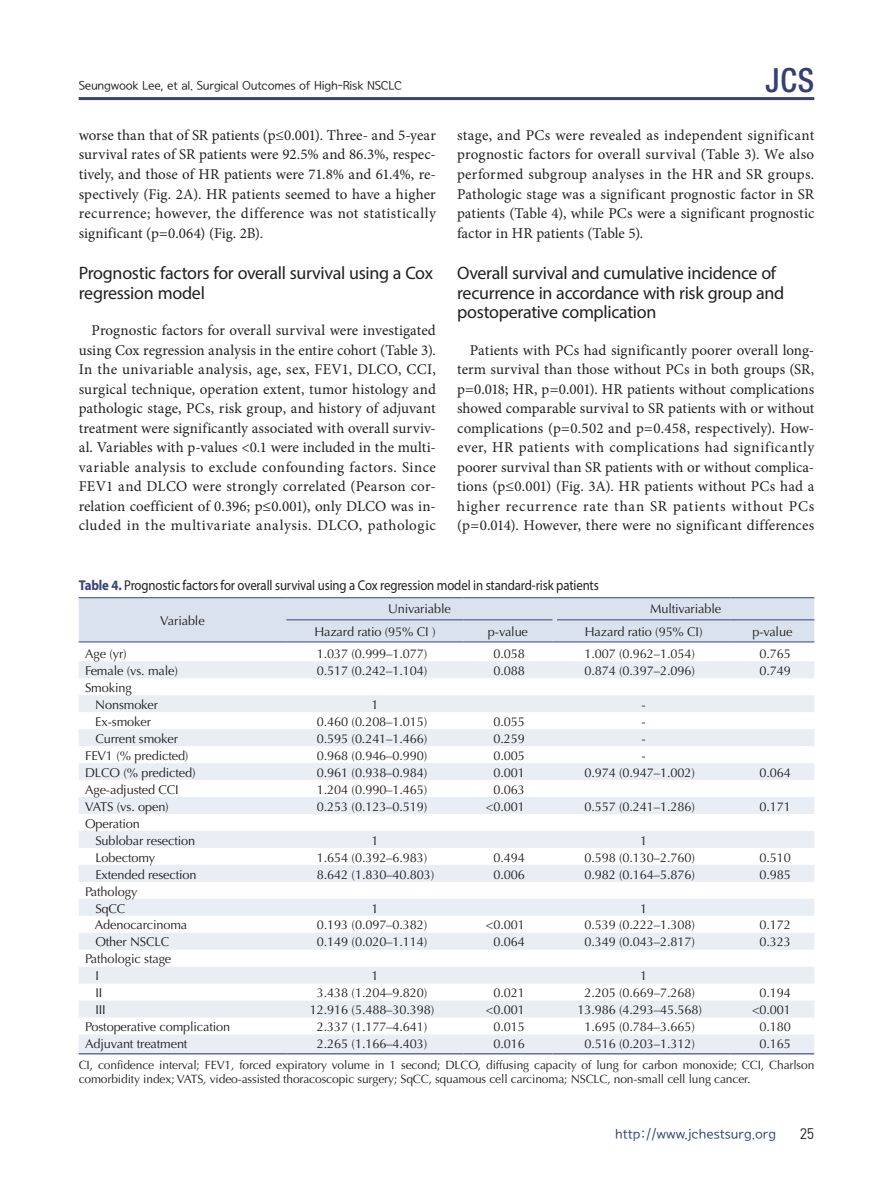
<style>
.page{position:relative;width:893px;height:1191px;background:#fff}
.page>*{position:absolute;margin:0;border:0;box-sizing:border-box;transform-origin:0 0}
.t1{font:500 condensed 33.3px "Helvetica Neue LT Std";color:#344074;scale:.95 1}
.t2{font:18px/19.5px "Myriad Pro";letter-spacing:-.02em;color:#231f20}
.t3{font:15px/19.5px "Minion Pro";letter-spacing:.015em;color:#231f20;text-align:justify}
.t4{font:15px "Dinreg";color:#231f20;scale:.95 1}
.t5{font:14.25px "Myriad Pro";letter-spacing:-.01em;color:#231f20;scale:.9 1}
.t6{font:13.5px "Seoul Namsan M";color:#344074}
.t7{font:12.75px/17px "Optima LT Std";letter-spacing:-.01em;color:#231f20}
.t8{font:12px/13.5px "Optima LT Std";letter-spacing:-.01em;color:#231f20}
.t9{font:12px "Seoul Namsan M";letter-spacing:-.02em;color:#231f20}
.s1{font-weight:700;color:#364378}
</style>
<div class="page">
<hr style="left:79px;top:97px;width:735px;height:3px;background:#364378">
<svg style="left:79px;top:661px;width:735px;height:392px;fill:#eaeff4"></svg>
<hr style="left:79px;top:1053px;width:207px;height:1px;background:#364378">
<hr style="left:286px;top:1053px;width:177px;height:1px;background:#364378">
<hr style="left:463px;top:1053px;width:89px;height:1px;background:#364378">
<hr style="left:557px;top:1053px;width:173px;height:1px;background:#364378">
<hr style="left:730px;top:1053px;width:84px;height:1px;background:#364378">
<svg style="left:79px;top:597px;width:735px;height:45px;background:#d1dbe7"></svg>
<p class="t9" style="left:79px;top:80px;width:325px">Seungwook Lee, et al. Surgical Outcomes of High-Risk NSCLC</p>
<p class="t3" style="left:79px;top:125px;width:359px">worse than that of SR patients (p≤0.001). Three- and 5-year survival rates of SR patients were 92.5% and 86.3%, respec&shy;tively, and those of HR patients were 71.8% and 61.4%, re&shy;spectively (Fig. 2A). HR patients seemed to have a higher recurrence; however, the difference was not statistically significant (p=0.064) (Fig. 2B).</p>
<p class="t2" style="left:79px;top:263px;width:356px">Prognostic factors for overall survival using a Cox regression model</p>
<p class="t3" style="left:79px;top:320px;width:359px;text-indent:13px">Prognostic factors for overall survival were investigated using Cox regression analysis in the entire cohort (Table 3).<br>In the univariable analysis, age, sex, FEV1, DLCO, CCI, surgical technique, operation extent, tumor histology and pathologic stage, PCs, risk group, and history of adjuvant treatment were significantly associated with overall surviv&shy;al. Variables with p-values &lt;0.1 were included in the multi&shy;variable analysis to exclude confounding factors. Since FEV1 and DLCO were strongly correlated (Pearson cor&shy;relation coefficient of 0.396; p≤0.001), only DLCO was in&shy;cluded in the multivariate analysis. DLCO, pathologic</p>
<h1 class="t1" style="left:765px;top:60px;width:53px">JCS</h1>
<p class="t3" style="left:457px;top:125px;width:359px">stage, and PCs were revealed as independent significant prognostic factors for overall survival (Table 3). We also performed subgroup analyses in the HR and SR groups.<br>Pathologic stage was a significant prognostic factor in SR patients (Table 4), while PCs were a significant prognostic factor in HR patients (Table 5).</p>
<p class="t2" style="left:457px;top:263px;width:329px">Overall survival and cumulative incidence of recurrence in accordance with risk group and postoperative complication</p>
<p class="t3" style="left:457px;top:340px;width:359px;text-indent:13px">Patients with PCs had significantly poorer overall long&shy;term survival than those without PCs in both groups (SR, p=0.018; HR, p=0.001). HR patients without complications showed comparable survival to SR patients with or without complications (p=0.502 and p=0.458, respectively). How&shy;ever, HR patients with complications had significantly poorer survival than SR patients with or without complica&shy;tions (p≤0.001) (Fig. 3A). HR patients without PCs had a higher recurrence rate than SR patients without PCs (p=0.014). However, there were no significant differences</p>
<p class="t5" style="left:79px;top:576px;width:579px"><span class="s1">Table 4.</span> Prognostic factors for overall survival using a Cox regression model in standard-risk patients</p>
<p class="t7" style="left:160px;top:612px;width:46px">Variable</p>
<p class="t7" style="left:388px;top:601px;width:64px">Univariable</p>
<p class="t7" style="left:650px;top:601px;width:72px">Multivariable</p>
<p class="t7" style="left:314px;top:623px;width:123px">Hazard ratio (95% CI )</p>
<p class="t7" style="left:488px;top:623px;width:42px">p-value</p>
<p class="t7" style="left:585px;top:623px;width:119px">Hazard ratio (95% CI)</p>
<p class="t7" style="left:752px;top:623px;width:42px">p-value</p>
<p class="t7" style="left:85px;top:645px;width:43px">Age (yr)</p>
<p class="t7" style="left:317px;top:645px;width:112px">1.037 (0.999–1.077)</p>
<p class="t7" style="left:493px;top:645px;width:33px">0.058</p>
<p class="t7" style="left:584px;top:645px;width:112px">1.007 (0.962–1.054)</p>
<p class="t7" style="left:759px;top:645px;width:33px">0.765</p>
<p class="t7" style="left:85px;top:662px;width:95px">Female (vs. male)</p>
<p class="t7" style="left:317px;top:662px;width:112px">0.517 (0.242–1.104)</p>
<p class="t7" style="left:493px;top:662px;width:33px">0.088</p>
<p class="t7" style="left:584px;top:662px;width:112px">0.874 (0.397–2.096)</p>
<p class="t7" style="left:759px;top:662px;width:33px">0.749</p>
<p class="t7" style="left:95px;top:679px;width:64px;text-indent:-10px">Smoking<br>Nonsmoker</p>
<p class="t7" style="left:371px;top:696px;width:9px">1</p>
<p class="t7" style="left:642px;top:696px;width:6px">-</p>
<p class="t7" style="left:95px;top:713px;width:57px">Ex-smoker</p>
<p class="t7" style="left:317px;top:713px;width:112px">0.460 (0.208–1.015)</p>
<p class="t7" style="left:493px;top:713px;width:33px">0.055</p>
<p class="t7" style="left:642px;top:713px;width:6px">-</p>
<p class="t7" style="left:95px;top:730px;width:84px">Current smoker</p>
<p class="t7" style="left:317px;top:730px;width:112px">0.595 (0.241–1.466)</p>
<p class="t7" style="left:493px;top:730px;width:33px">0.259</p>
<p class="t7" style="left:642px;top:730px;width:6px">-</p>
<p class="t7" style="left:85px;top:747px;width:105px">FEV1 (% predicted)</p>
<p class="t7" style="left:317px;top:747px;width:112px">0.968 (0.946–0.990)</p>
<p class="t7" style="left:493px;top:747px;width:33px">0.005</p>
<p class="t7" style="left:642px;top:747px;width:6px">-</p>
<p class="t7" style="left:85px;top:764px;width:112px">DLCO (% predicted)</p>
<p class="t7" style="left:317px;top:764px;width:112px">0.961 (0.938–0.984)</p>
<p class="t7" style="left:493px;top:764px;width:33px">0.001</p>
<p class="t7" style="left:584px;top:764px;width:112px">0.974 (0.947–1.002)</p>
<p class="t7" style="left:760px;top:764px;width:33px">0.064</p>
<p class="t7" style="left:85px;top:781px;width:95px">Age-adjusted CCI</p>
<p class="t7" style="left:317px;top:781px;width:112px">1.204 (0.990–1.465)</p>
<p class="t7" style="left:493px;top:781px;width:33px">0.063</p>
<p class="t7" style="left:85px;top:798px;width:85px">VATS (vs. open)</p>
<p class="t7" style="left:317px;top:798px;width:112px">0.253 (0.123–0.519)</p>
<p class="t7" style="left:486px;top:798px;width:40px">&lt;0.001</p>
<p class="t7" style="left:584px;top:798px;width:112px">0.557 (0.241–1.286)</p>
<p class="t7" style="left:760px;top:798px;width:33px">0.171</p>
<p class="t7" style="left:95px;top:815px;width:101px;text-indent:-10px">Operation<br>Sublobar resection</p>
<p class="t7" style="left:371px;top:832px;width:9px">1</p>
<p class="t7" style="left:640px;top:832px;width:9px">1</p>
<p class="t7" style="left:95px;top:849px;width:61px">Lobectomy</p>
<p class="t7" style="left:317px;top:849px;width:112px">1.654 (0.392–6.983)</p>
<p class="t7" style="left:493px;top:849px;width:33px">0.494</p>
<p class="t7" style="left:584px;top:849px;width:112px">0.598 (0.130–2.760)</p>
<p class="t7" style="left:760px;top:849px;width:33px">0.510</p>
<p class="t7" style="left:95px;top:866px;width:103px">Extended resection</p>
<p class="t7" style="left:317px;top:866px;width:119px">8.642 (1.830–40.803)</p>
<p class="t7" style="left:493px;top:866px;width:33px">0.006</p>
<p class="t7" style="left:584px;top:866px;width:112px">0.982 (0.164–5.876)</p>
<p class="t7" style="left:760px;top:866px;width:33px">0.985</p>
<p class="t7" style="left:85px;top:883px;width:54px;text-align:center">Pathology<br>SqCC</p>
<p class="t7" style="left:371px;top:900px;width:9px">1</p>
<p class="t7" style="left:640px;top:900px;width:9px">1</p>
<p class="t7" style="left:95px;top:917px;width:94px">Adenocarcinoma</p>
<p class="t7" style="left:317px;top:917px;width:112px">0.193 (0.097–0.382)</p>
<p class="t7" style="left:486px;top:917px;width:40px">&lt;0.001</p>
<p class="t7" style="left:584px;top:917px;width:112px">0.539 (0.222–1.308)</p>
<p class="t7" style="left:760px;top:917px;width:33px">0.172</p>
<p class="t7" style="left:95px;top:933px;width:75px">Other NSCLC</p>
<p class="t7" style="left:317px;top:933px;width:112px">0.149 (0.020–1.114)</p>
<p class="t7" style="left:493px;top:933px;width:33px">0.064</p>
<p class="t7" style="left:584px;top:933px;width:112px">0.349 (0.043–2.817)</p>
<p class="t7" style="left:760px;top:933px;width:33px">0.323</p>
<p class="t7" style="left:95px;top:950px;width:77px;text-indent:-10px">Pathologic stage<br>I</p>
<p class="t7" style="left:371px;top:967px;width:9px">1</p>
<p class="t7" style="left:640px;top:967px;width:9px">1</p>
<p class="t7" style="left:95px;top:984px;width:8px">II</p>
<p class="t7" style="left:317px;top:984px;width:112px">3.438 (1.204–9.820)</p>
<p class="t7" style="left:493px;top:984px;width:33px">0.021</p>
<p class="t7" style="left:584px;top:984px;width:112px">2.205 (0.669–7.268)</p>
<p class="t7" style="left:760px;top:984px;width:33px">0.194</p>
<p class="t7" style="left:95px;top:1001px;width:12px">III</p>
<p class="t7" style="left:310px;top:1001px;width:126px">12.916 (5.488–30.398)</p>
<p class="t7" style="left:486px;top:1001px;width:40px">&lt;0.001</p>
<p class="t7" style="left:577px;top:1001px;width:126px">13.986 (4.293–45.568)</p>
<p class="t7" style="left:752px;top:1001px;width:40px">&lt;0.001</p>
<p class="t7" style="left:85px;top:1018px;width:147px">Postoperative complication</p>
<p class="t7" style="left:317px;top:1018px;width:112px">2.337 (1.177–4.641)</p>
<p class="t7" style="left:493px;top:1018px;width:33px">0.015</p>
<p class="t7" style="left:584px;top:1018px;width:112px">1.695 (0.784–3.665)</p>
<p class="t7" style="left:760px;top:1018px;width:33px">0.180</p>
<p class="t7" style="left:85px;top:1035px;width:104px">Adjuvant treatment</p>
<p class="t7" style="left:317px;top:1035px;width:112px">2.265 (1.166–4.403)</p>
<p class="t7" style="left:493px;top:1035px;width:33px">0.016</p>
<p class="t7" style="left:584px;top:1035px;width:112px">0.516 (0.203–1.312)</p>
<p class="t7" style="left:760px;top:1035px;width:33px">0.165</p>
<p class="t8" style="left:79px;top:1058px;width:737px">CI, confidence interval; FEV1, forced expiratory volume in 1 second; DLCO, diffusing capacity of lung for carbon monoxide; CCI, Charlson comorbidity index; VATS, video-assisted thoracoscopic surgery; SqCC, squamous cell carcinoma; NSCLC, non-small cell lung cancer.</p>
<p class="t6" style="left:615px;top:1126px;width:162px">http://www.jchestsurg.org</p>
<p class="t4" style="left:800px;top:1124px;width:17px">25</p>
</div>
